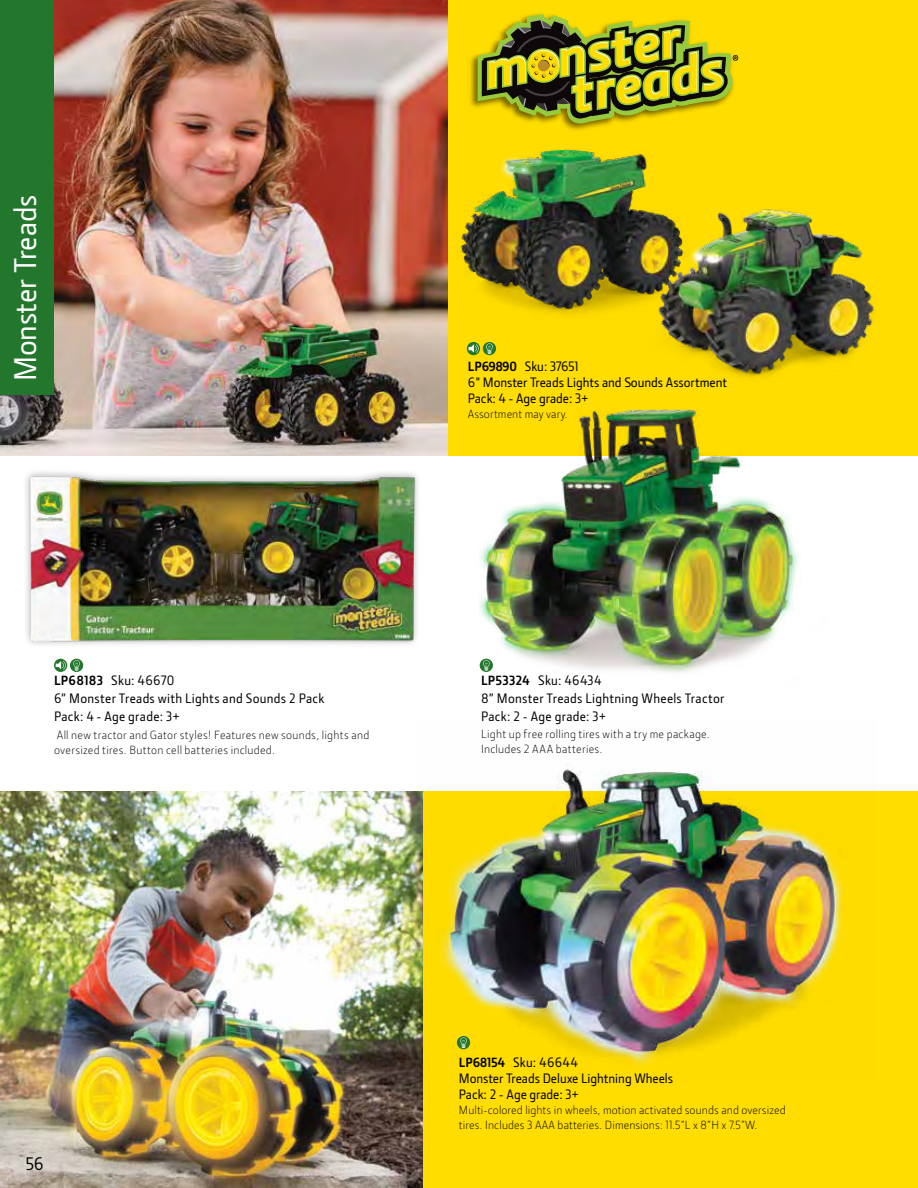
<style>
.page{position:relative;width:918px;height:1188px;background:#fff}
.page>*{position:absolute;margin:0;border:0;box-sizing:border-box;transform-origin:0 0}
.t1{font:500 31.05px "JD Sans Pro";letter-spacing:-.005em;color:#fff}
.t2{font:500 18px "JD Sans Pro";color:#000}
.t3{font:500 13.5px/16.2px "JD Sans Pro";letter-spacing:.015em;color:#000}
.t4{font:300 12px/15px "JD Sans Pro";letter-spacing:.02em;color:#000}
.s1{font-weight:700}
</style>
<div class="page">
<img style="left:0;top:792px;width:424px;height:396px">
<div style="left:424px;top:792px;width:494px;height:396px;background:#fd0"></div>
<div style="left:424px;top:0;width:494px;height:455px;background:#fd0"></div>
<img style="left:0;top:0;width:448px;height:456px">
<div style="left:0;top:0;width:54px;height:395px;background:#23772d"></div>
<img style="left:419px;top:768px;width:457px;height:318px">
<svg style="left:54px;top:659px;width:13px;height:13px"></svg>
<svg style="left:56px;top:665px;width:10px;height:5px"></svg>
<svg style="left:70px;top:659px;width:13px;height:13px"></svg>
<svg style="left:73px;top:665px;width:7px;height:6px"></svg>
<img style="left:439px;top:96px;width:208px;height:244px">
<img style="left:629px;top:190px;width:245px;height:168px">
<img style="left:467px;top:13px;width:180px;height:121px">
<svg style="left:478px;top:14px;width:260px;height:110px"></svg>
<img style="left:17px;top:435px;width:410px;height:230px">
<img style="left:432px;top:340px;width:415px;height:333px">
<h1 class="t1" style="left:5px;top:381px;width:188px;rotate:-90deg">Monster Treads</h1>
<p class="t3" style="left:468px;top:357px;width:261px"><span class="s1">LP69890</span> Sku: 37651<br>6" Monster Treads Lights and Sounds Assortment<br>Pack: 4 - Age grade: 3+</p>
<p class="t4" style="left:468px;top:406px;width:101px">Assortment may vary.</p>
<p class="t3" style="left:54px;top:671px;width:272px;line-height:18px"><span class="s1">LP68183</span> Sku: 46670<br>6” Monster Treads with Lights and Sounds 2 Pack<br>Pack: 4 - Age grade: 3+</p>
<p class="t4" style="left:54px;top:727px;width:317px">All new tractor and Gator styles! Features new sounds, lights and oversized tires. Button cell batteries included.</p>
<p class="t3" style="left:481px;top:671px;width:245px;line-height:18px"><span class="s1">LP53324</span> Sku: 46434<br>8” Monster Treads Lightning Wheels Tractor<br>Pack: 2 - Age grade: 3+</p>
<p class="t4" style="left:481px;top:726px;width:230px">Light up free rolling tires with a try me package.<br>Includes 2 AAA batteries.</p>
<h2 class="t2" style="left:26px;top:1152px;width:20px">56</h2>
<p class="t3" style="left:459px;top:1054px;width:216px"><span class="s1">LP68154</span> Sku: 46644<br>Monster Treads Deluxe Lightning Wheels<br>Pack: 2 - Age grade: 3+</p>
<p class="t4" style="left:459px;top:1102px;width:328px">Multi-colored lights in wheels, motion activated sounds and oversized tires. Includes 3 AAA batteries. Dimensions: 11.5”L x 8”H x 7.5”W.</p>
</div>
